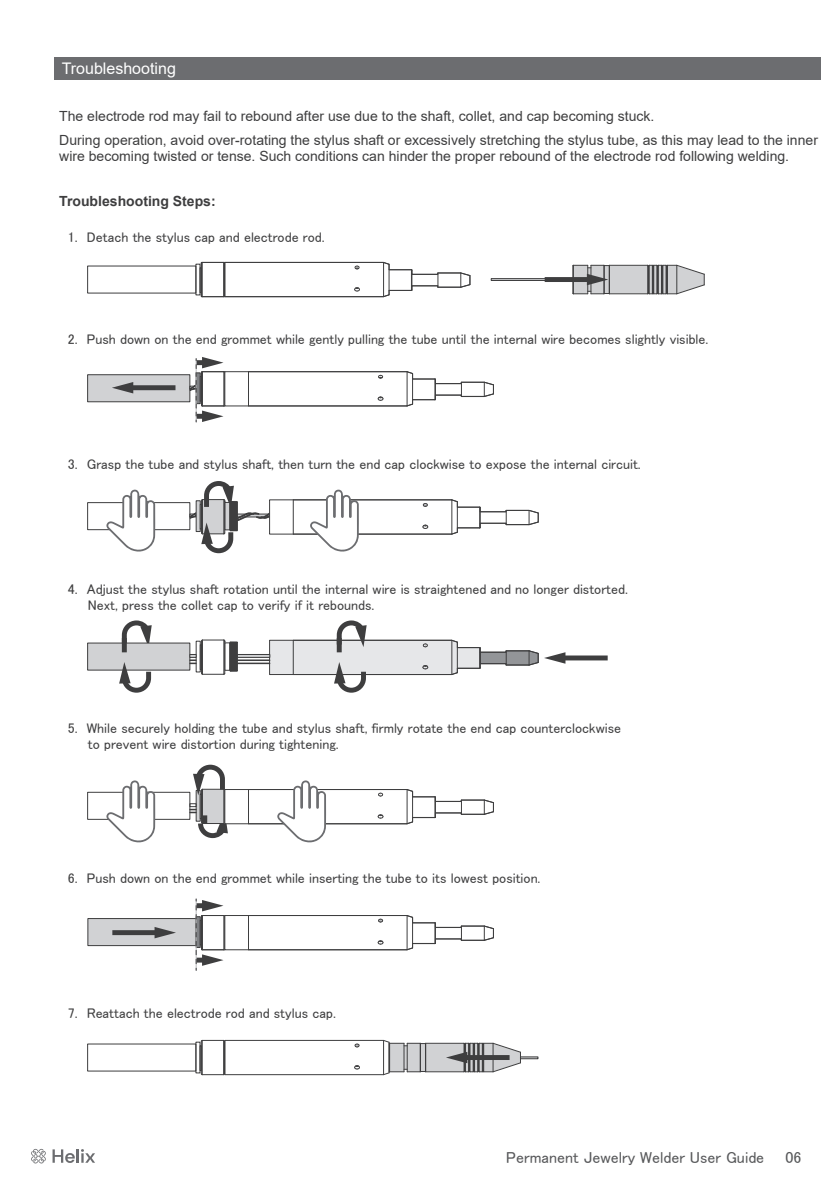
<style>
.page{position:relative;width:840px;height:1191px;background:#fff}
.page>*{position:absolute;margin:0;border:0;box-sizing:border-box;transform-origin:0 0}
.t1{font:16px "MS UI Gothic";color:#57585a}
.t2{font:16px "Arial";color:#fff}
.t3{font:14px/16px "MS UI Gothic";color:#3e3e3f}
.t4{font:14px/24px "Arial";color:#3e3e3f}
.t5{font:700 14px "Arial";color:#3e3e3f}
</style>
<div class="page">
<svg style="left:31px;top:1148px;width:15px;height:15px"></svg>
<svg style="left:52px;top:1149px;width:43px;height:14px"></svg>
<svg style="left:119px;top:623px;width:35px;height:20px"></svg>
<div style="left:55px;top:57px;width:765px;height:22px;background:#6c6d70"></div>
<div style="left:87px;top:374px;width:103px;height:28px;background:#d1d2d4;border:1px solid #3e3e3f"></div>
<div style="left:561px;top:655px;width:46px;height:5px;background:#3e3e3f"></div>
<div style="left:490px;top:278px;width:77px;height:3px;background:#d1d2d4;border:1px solid #3e3e3f"></div>
<div style="left:520px;top:1056px;width:18px;height:3px;background:#d1d2d4;border:1px solid #3e3e3f"></div>
<div style="left:544px;top:277px;width:46px;height:5px;background:#3e3e3f"></div>
<svg style="left:572px;top:264px;width:132px;height:30px;background:#b2b2b4"></svg>
<div style="left:129px;top:385px;width:46px;height:5px;background:#3e3e3f"></div>
<svg style="left:112px;top:382px;width:21px;height:11px"></svg>
<div style="left:195px;top:264px;width:5px;height:31px;border:1px solid #3e3e3f"></div>
<svg style="left:200px;top:262px;width:270px;height:35px"></svg>
<hr style="left:225px;top:1074px;width:158px;height:1px;background:#3e3e3f">
<svg style="left:383px;top:1040px;width:138px;height:35px"></svg>
<hr style="left:225px;top:1040px;width:158px;height:1px;background:#3e3e3f">
<svg style="left:354px;top:1065px;width:5px;height:4px"></svg>
<svg style="left:354px;top:1043px;width:5px;height:4px"></svg>
<hr style="left:383px;top:1040px;width:1px;height:34px;background:#3e3e3f">
<hr style="left:388px;top:1042px;width:1px;height:30px;background:#3e3e3f">
<div style="left:196px;top:1042px;width:4px;height:31px;border:1px solid #3e3e3f"></div>
<svg style="left:200px;top:1040px;width:25px;height:35px"></svg>
<div style="left:87px;top:502px;width:103px;height:28px;border:1px solid #3e3e3f"></div>
<svg style="left:189px;top:357px;width:305px;height:65px"></svg>
<hr style="left:406px;top:372px;width:1px;height:34px;background:#3e3e3f">
<hr style="left:412px;top:373px;width:1px;height:31px;background:#3e3e3f">
<hr style="left:248px;top:372px;width:1px;height:34px;background:#3e3e3f">
<div style="left:87px;top:918px;width:109px;height:28px;background:#d1d2d4;border:1px solid #3e3e3f"></div>
<div style="left:112px;top:930px;width:46px;height:5px;background:#3e3e3f"></div>
<svg style="left:154px;top:927px;width:22px;height:11px"></svg>
<svg style="left:196px;top:899px;width:298px;height:71px"></svg>
<hr style="left:406px;top:915px;width:1px;height:34px;background:#3e3e3f">
<hr style="left:412px;top:917px;width:1px;height:31px;background:#3e3e3f">
<hr style="left:248px;top:915px;width:1px;height:34px;background:#3e3e3f">
<div style="left:87px;top:643px;width:103px;height:27px;background:#d1d2d4"></div>
<div style="left:237px;top:654px;width:33px;height:3px;background:#d1d2d4;border:1px solid #3e3e3f"></div>
<div style="left:237px;top:663px;width:33px;height:1px;background:#808285;border:1px solid #3e3e3f"></div>
<div style="left:237px;top:659px;width:33px;height:2px;background:#808285;border:1px solid #3e3e3f"></div>
<svg style="left:119px;top:662px;width:34px;height:31px"></svg>
<svg style="left:269px;top:620px;width:296px;height:73px"></svg>
<svg style="left:189px;top:639px;width:49px;height:36px"></svg>
<div style="left:87px;top:792px;width:103px;height:27px;border:1px solid #3e3e3f"></div>
<div style="left:122px;top:638px;width:5px;height:14px;background:#3e3e3f"></div>
<div style="left:336px;top:638px;width:5px;height:14px;background:#3e3e3f"></div>
<svg style="left:106px;top:780px;width:49px;height:62px"></svg>
<svg style="left:106px;top:489px;width:49px;height:62px"></svg>
<svg style="left:189px;top:481px;width:349px;height:73px"></svg>
<svg style="left:189px;top:767px;width:305px;height:75px"></svg>
<p class="t2" style="left:62px;top:57px;width:116px">Troubleshooting</p>
<p class="t4" style="left:59px;top:104px;width:759px">The electrode rod may fail to rebound after use due to the shaft, collet, and cap becoming stuck.<br>During operation, avoid over-rotating the stylus shaft or excessively stretching the stylus tube, as this may lead to the inner</p>
<p class="t4" style="left:59px;top:144px;width:731px">wire becoming twisted or tense. Such conditions can hinder the proper rebound of the electrode rod following welding.</p>
<p class="t5" style="left:59px;top:191px;width:158px">Troubleshooting Steps:</p>
<p class="t3" style="left:68px;top:229px;width:258px">1.　Detach the stylus cap and electrode rod.</p>
<p class="t3" style="left:68px;top:331px;width:641px">2.　Push down on the end grommet while gently pulling the tube until the internal wire becomes slightly visible.</p>
<p class="t3" style="left:68px;top:456px;width:574px">3.　Grasp the tube and stylus shaft, then turn the end cap clockwise to expose the internal circuit.</p>
<p class="t3" style="left:88px;top:580px;width:541px;text-indent:-20px">4.　Adjust the stylus shaft rotation until the internal wire is straightened and no longer distorted.<br>Next, press the collet cap to verify if it rebounds.</p>
<p class="t3" style="left:88px;top:720px;width:534px;text-indent:-20px">5.　While securely holding the tube and stylus shaft, firmly rotate the end cap counterclockwise to prevent wire distortion during tightening.</p>
<p class="t3" style="left:68px;top:870px;width:474px">6.　Push down on the end grommet while inserting the tube to its lowest position.</p>
<p class="t3" style="left:68px;top:1004px;width:269px">7.　Reattach the electrode rod and stylus cap.</p>
<p class="t1" style="left:506px;top:1149px;width:296px">Permanent Jewelry Welder User Guide　　06</p>
</div>
